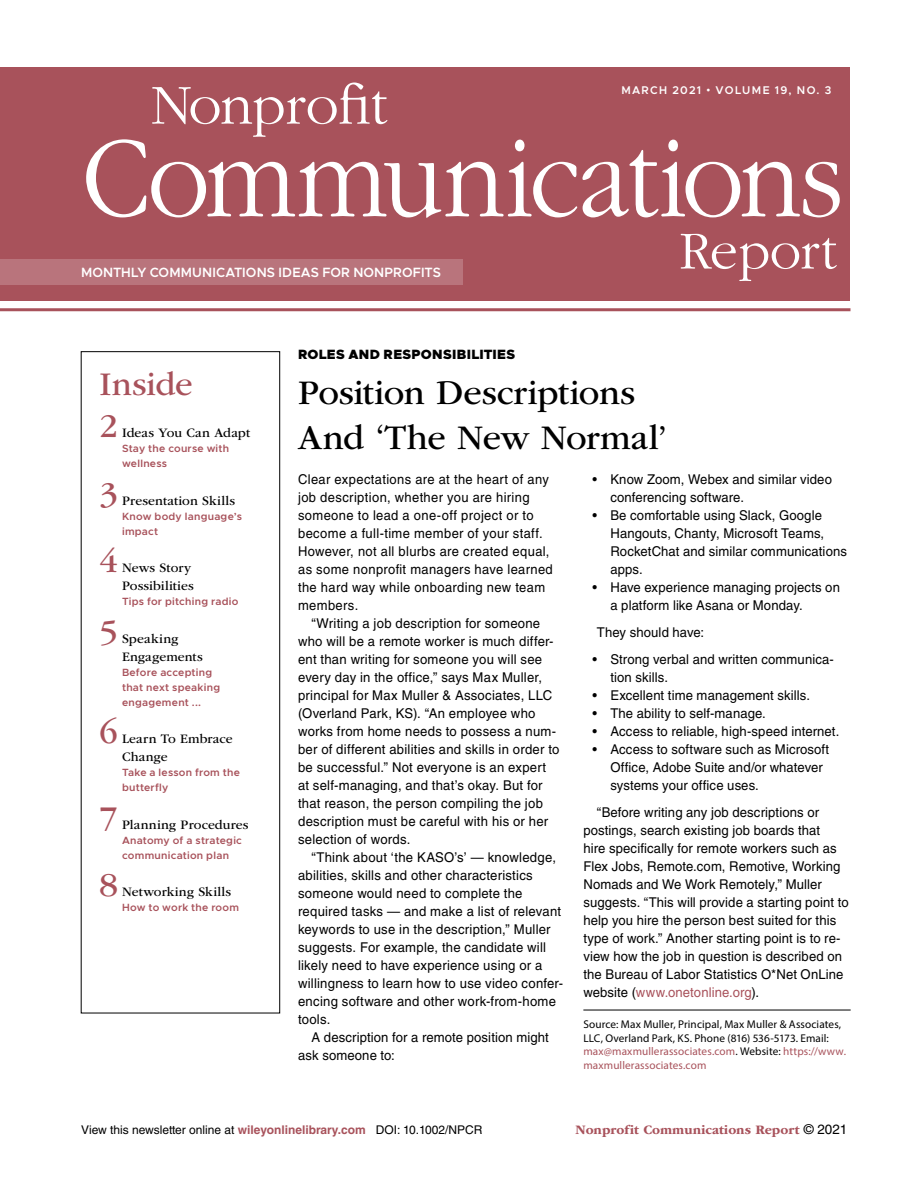
<style>
.page{position:relative;width:918px;height:1188px;background:#fff}
.page>*{position:absolute;margin:0;border:0;box-sizing:border-box;transform-origin:0 0}
.t1{font:300 120px "ITC Garamond Std";letter-spacing:-.025em;color:#fff;scale:.92 1}
.t2{font:300 58.5px "ITC Garamond Std";letter-spacing:-.01em;color:#fff}
.t3{font:300 55.5px "ITC Garamond Std";letter-spacing:-.01em;color:#fff}
.t4{font:36px/45px "ITC Garamond Std";letter-spacing:-.01em;color:#000}
.t5{font:34.5px/42px "ITC Garamond Std";letter-spacing:-.01em;color:#a8525b}
.t6{font:13.5px/18px "Helvetica LT Std";letter-spacing:.015em;color:#000}
.t7{font:13.5px/18px "Helvetica LT Std";letter-spacing:.015em;color:#000;scale:.96 1}
.t8{font:13.5px/18px "ITC Garamond Std";letter-spacing:.005em;color:#000}
.t9{font:600 13.5px "Metropolis";letter-spacing:.01em;color:#fff}
.t10{font:700 13.5px "ITC Garamond Std";color:#a8525b}
.t11{font:900 13.5px "Metropolis";letter-spacing:.025em;color:#000}
.t12{font:12px "Helvetica LT Std";color:#000}
.t13{font:11.25px/13.5px "Myriad Pro";letter-spacing:.01em;color:#000}
.t14{font:600 11.25px "Metropolis";letter-spacing:.12em;color:#fff}
.t15{font:600 10.5px/15px "Metropolis";letter-spacing:.02em;color:#a8525b}
.s1{font-family:"Times New Roman MT Std";font-weight:400}
.s2{color:#a8525b}
.s3{font-weight:700;color:#a8525b}
.s4{font-family:"Helvetica LT Std";font-weight:400;color:#000}
</style>
<div class="page">
<div style="left:0;top:68px;width:850px;height:233px;background:#a8525b"></div>
<div style="left:0;top:259px;width:463px;height:25px;background:#b9747c"></div>
<hr style="left:0;top:308px;width:850px;height:3px;background:#a8525b">
<hr style="left:583px;top:1010px;width:268px;height:1px;background:#000">
<div style="left:81px;top:351px;width:199px;height:662px;border:1px solid #000"></div>
<h2 class="t2" style="left:151px;top:74px;width:238px">Nonprofit</h2>
<p class="t14" style="left:621px;top:83px;width:211px">MARCH 2021 <span class="s1">•</span> VOLUME 19, NO. 3</p>
<h1 class="t1" style="left:82px;top:114px;width:829px">Communications</h1>
<p class="t9" style="left:81px;top:264px;width:361px">MONTHLY COMMUNICATIONS IDEAS FOR NONPROFITS</p>
<h3 class="t3" style="left:679px;top:221px;width:159px">Report</h3>
<h3 class="t5" style="left:100px;top:364px;width:95px">Inside<br>2</h3>
<p class="t8" style="left:122px;top:424px;width:130px">Ideas You Can Adapt</p>
<p class="t15" style="left:122px;top:441px;width:109px">Stay the course with wellness</p>
<h3 class="t5" style="left:100px;top:473px;width:20px">3</h3>
<p class="t8" style="left:122px;top:492px;width:115px">Presentation Skills</p>
<p class="t15" style="left:122px;top:509px;width:122px">Know body language’s impact</p>
<h3 class="t5" style="left:100px;top:541px;width:20px">4</h3>
<p class="t8" style="left:122px;top:559px;width:73px">News Story<br>Possibilities</p>
<p class="t15" style="left:122px;top:594px;width:118px">Tips for pitching radio</p>
<h3 class="t5" style="left:100px;top:611px;width:20px">5</h3>
<p class="t8" style="left:122px;top:630px;width:82px">Speaking<br>Engagements</p>
<p class="t15" style="left:122px;top:665px;width:100px">Before accepting that next speaking engagement ...</p>
<h3 class="t5" style="left:100px;top:712px;width:20px">6</h3>
<p class="t8" style="left:122px;top:730px;width:112px">Learn To Embrace<br>Change</p>
<p class="t15" style="left:122px;top:765px;width:120px">Take a lesson from the butterfly</p>
<h3 class="t5" style="left:100px;top:797px;width:20px">7</h3>
<p class="t8" style="left:122px;top:816px;width:128px">Planning Procedures</p>
<p class="t15" style="left:122px;top:833px;width:121px">Anatomy of a strategic communication plan</p>
<h3 class="t5" style="left:100px;top:865px;width:20px">8</h3>
<p class="t8" style="left:122px;top:883px;width:111px">Networking Skills</p>
<p class="t15" style="left:122px;top:900px;width:119px">How to work the room</p>
<p class="t11" style="left:298px;top:346px;width:219px">ROLES AND RESPONSIBILITIES</p>
<h3 class="t4" style="left:298px;top:371px;width:370px">Position Descriptions<br>And ‘The New Normal’</h3>
<p class="t7" style="left:298px;top:470px;width:267px">Clear expectations are at the heart of any job description, whether you are hiring someone to lead a one-off project or to become a full-time member of your staff.<br>However, not all blurbs are created equal, as some nonprofit managers have learned the hard way while onboarding new team members.</p>
<p class="t6" style="left:298px;top:614px;width:263px;text-indent:14px">“Writing a job description for someone who will be a remote worker is much differ&shy;ent than writing for someone you will see every day in the office,” says Max Muller, principal for Max Muller &amp; Associates, LLC (Overland Park, KS). “An employee who works from home needs to possess a num&shy;ber of different abilities and skills in order to be successful.” Not everyone is an expert at self-managing, and that’s okay. But for that reason, the person compiling the job description must be careful with his or her selection of words.</p>
<p class="t6" style="left:298px;top:848px;width:267px;text-indent:14px">“Think about ‘the KASO’s’ — knowledge, abilities, skills and other characteristics someone would need to complete the required tasks — and make a list of relevant keywords to use in the description,” Muller suggests. For example, the candidate will likely need to have experience using or a willingness to learn how to use video confer&shy;encing software and other work-from-home tools.</p>
<p class="t6" style="left:298px;top:1028px;width:252px;text-indent:14px">A description for a remote position might ask someone to:</p>
<p class="t6" style="left:610px;top:470px;width:223px;text-indent:-18px">• Know Zoom, Webex and similar video conferencing software.</p>
<p class="t6" style="left:610px;top:506px;width:238px;text-indent:-18px">• Be comfortable using Slack, Google<br>Hangouts, Chanty, Microsoft Teams,<br>RocketChat and similar communications apps.</p>
<p class="t6" style="left:610px;top:578px;width:231px;text-indent:-18px">• Have experience managing projects on a platform like Asana or Monday.</p>
<p class="t6" style="left:597px;top:623px;width:109px">They should have:</p>
<p class="t6" style="left:610px;top:650px;width:225px;text-indent:-18px">• Strong verbal and written communica&shy;tion skills.</p>
<p class="t6" style="left:592px;top:686px;width:219px">• Excellent time management skills.</p>
<p class="t6" style="left:592px;top:704px;width:175px">• The ability to self-manage.</p>
<p class="t6" style="left:592px;top:722px;width:248px">• Access to reliable, high-speed internet.</p>
<p class="t6" style="left:610px;top:740px;width:220px;text-indent:-18px">• Access to software such as Microsoft<br>Office, Adobe Suite and/or whatever systems your office uses.</p>
<p class="t6" style="left:583px;top:803px;width:267px;text-indent:14px">“Before writing any job descriptions or postings, search existing job boards that<br>hire specifically for remote workers such as Flex Jobs, Remote.com, Remotive, Working Nomads and We Work Remotely,” Muller suggests. “This will provide a starting point to help you hire the person best suited for this type of work.” Another starting point is to re&shy;view how the job in question is described on the Bureau of Labor Statistics O*Net OnLine website (<span class="s2">www.onetonline.org</span>).</p>
<p class="t13" style="left:583px;top:1018px;width:264px">Source: Max Muller, Principal, Max Muller &amp; Associates, LLC, Overland Park, KS. Phone (816) 536-5173. Email: <span class="s2">max@maxmullerassociates.com</span>. Website: <span class="s2">https://www. maxmullerassociates.com</span></p>
<p class="t12" style="left:81px;top:1122px;width:403px">View this newsletter online at <span class="s3">wileyonlinelibrary.com</span> DOI: 10.1002/NPCR</p>
<p class="t10" style="left:576px;top:1122px;width:273px">Nonprofit Communications Report <span class="s4">© 2021</span></p>
</div>
